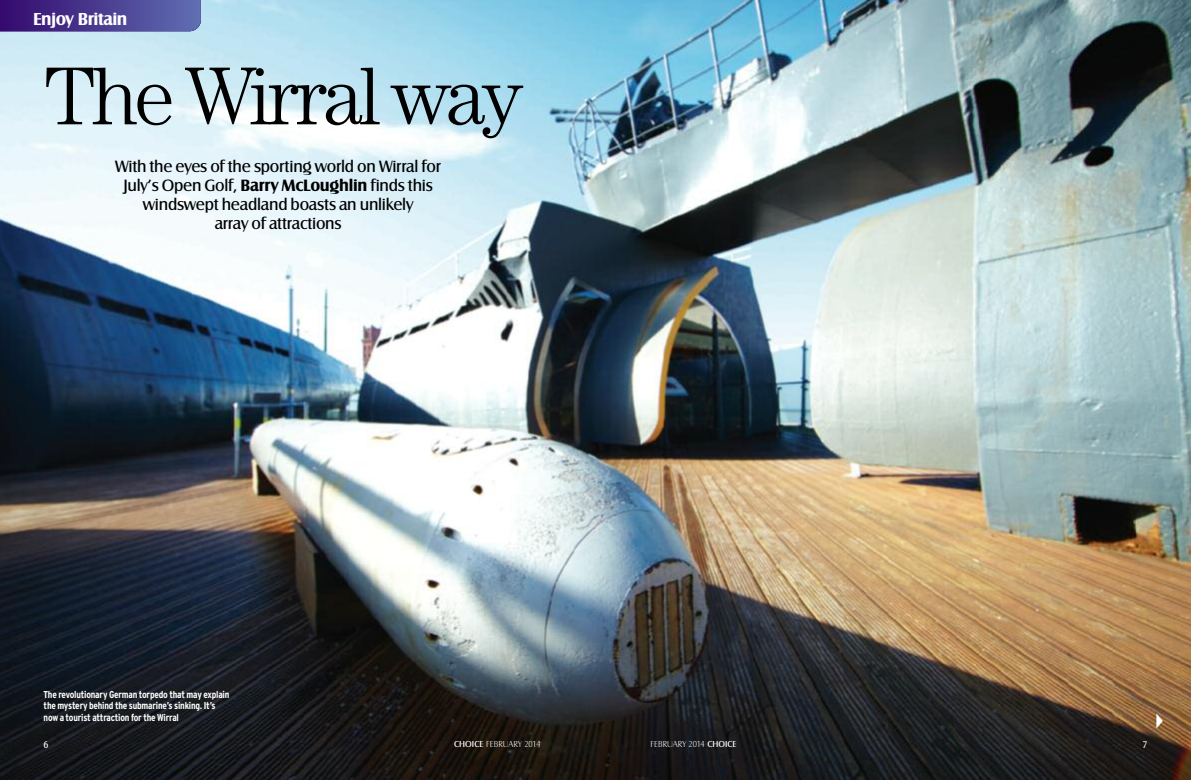
<style>
.page{position:relative;width:1191px;height:780px;background:#fff}
.page>*{position:absolute;margin:0;border:0;box-sizing:border-box;transform-origin:0 0}
.t1{font:300 82.3px "Century";letter-spacing:-.045em;color:#000}
.t2{font:700 18px "Castle EF";letter-spacing:-.025em;color:#fff}
.t3{font:17px/19px "Castle EF";letter-spacing:-.015em;color:#000;text-align:center}
.t4{font:700 condensed 10px/11.5px "Interstate";letter-spacing:-.02em;color:#fff}
.t5{font:10px "Castle EF";color:#fff}
.t6{font:300 9px "Castle EF";color:#fff}
.s1{font-weight:700}
.s2{font-weight:400}
</style>
<div class="page">
<img style="left:0;top:0;width:1191px;height:780px">
<svg style="left:0;top:0;width:201px;height:31px"></svg>
<svg style="left:1156px;top:713px;width:7px;height:15px"></svg>
<p class="t2" style="left:33px;top:8px;width:96px">Enjoy Britain</p>
<h1 class="t1" style="left:44px;top:68px;width:480px">The Wirral way</h1>
<p class="t3" style="left:115px;top:156px;width:327px">With the eyes of the sporting world on Wirral for July’s Open Golf, <span class="s1">Barry McLoughlin</span> finds this windswept headland boasts an unlikely<br>array of attractions</p>
<p class="t4" style="left:44px;top:688px;width:187px">The revolutionary German torpedo that may explain the mystery behind the submarine’s sinking. It’s now a tourist attraction for the Wirral</p>
<p class="t5" style="left:44px;top:738px;width:7px">6</p>
<p class="t6" style="left:454px;top:738px;width:88px"><span class="s2">CHOICE</span> FEBRUARY 2014</p>
<p class="t6" style="left:650px;top:738px;width:88px">FEBRUARY 2014 <span class="s2">CHOICE</span></p>
<p class="t5" style="left:1142px;top:738px;width:7px">7</p>
</div>
